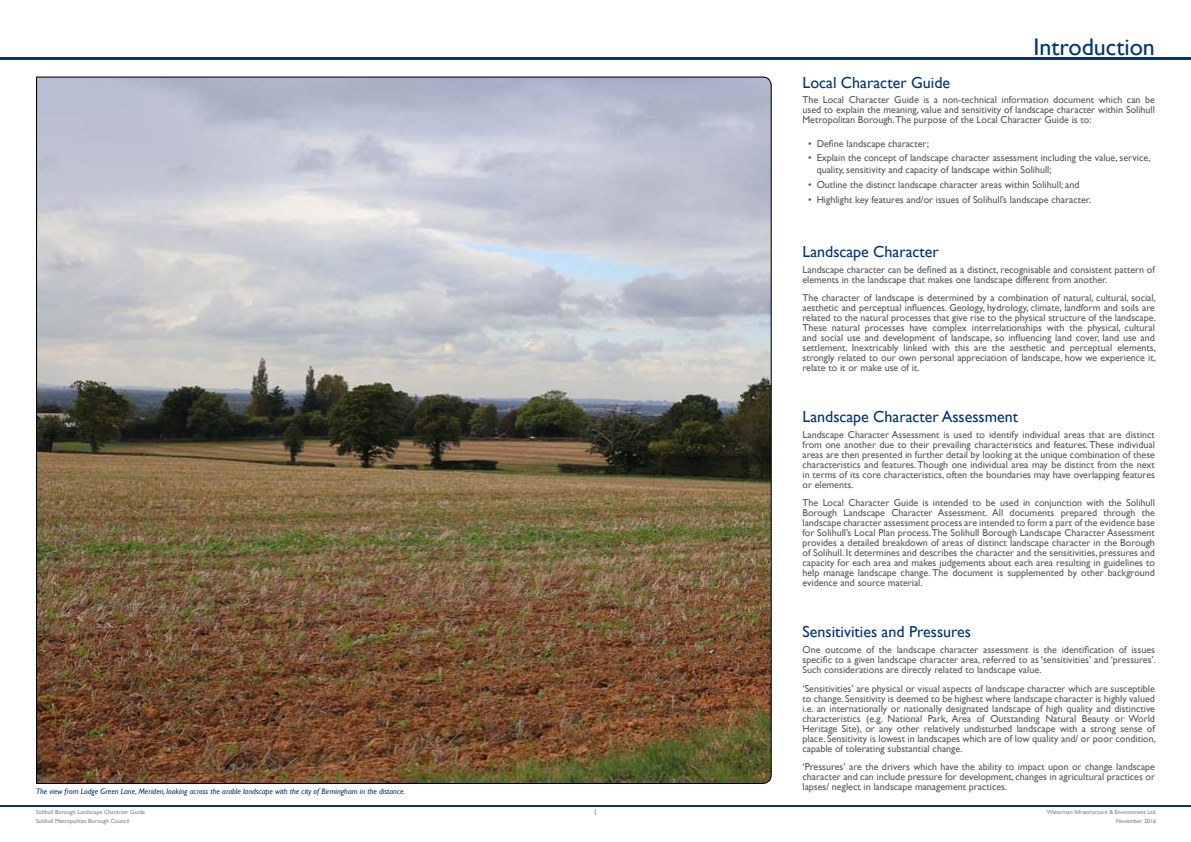
<style>
.page{position:relative;width:1191px;height:842px;background:#fff}
.page>*{position:absolute;margin:0;border:0;box-sizing:border-box;transform-origin:0 0}
.t1{font:24px "Gill Sans";color:#003671}
.t2{font:16px "Gill Sans";color:#003671}
.t3{font:10px/10px "Gill Sans";color:#575756;text-align:justify}
.t4{font:italic 8px "Gill Sans";color:#003671}
.t5{font:8px "Gill Sans";color:#7f7f7f}
.t6{font:6px/8.9px "Gill Sans";color:#7f7f7f}
</style>
<div class="page">
<hr style="left:0;top:806px;width:1191px;height:1px;background:#003671">
<hr style="left:0;top:58px;width:1191px;height:2px;background:#003671">
<img style="left:36px;top:77px;width:735px;height:707px">
<h1 class="t1" style="left:1033px;top:33px;width:123px">Introduction</h1>
<p class="t4" style="left:36px;top:786px;width:371px">The view from Lodge Green Lane, Meriden, looking across the arable landscape with the city of Birmingham in the distance.</p>
<h2 class="t2" style="left:802px;top:73px;width:149px">Local Character Guide</h2>
<p class="t3" style="left:802px;top:95px;width:354px">The Local Character Guide is a non-technical information document which can be used to explain the meaning, value and sensitivity of landscape character within Solihull Metropolitan Borough.The purpose of the Local Character Guide is to:</p>
<p class="t3" style="left:808px;top:138px;width:122px">• Define landscape character;</p>
<p class="t3" style="left:816px;top:152px;width:335px;line-height:12px;text-indent:-8px">• Explain the concept of landscape character assessment including the value, service, quality, sensitivity and capacity of landscape within Solihull;</p>
<p class="t3" style="left:808px;top:180px;width:273px">• Outline the distinct landscape character areas within Solihull; and</p>
<p class="t3" style="left:808px;top:195px;width:284px">• Highlight key features and/or issues of Solihull’s landscape character.</p>
<h2 class="t2" style="left:802px;top:242px;width:138px">Landscape Character</h2>
<p class="t3" style="left:802px;top:264px;width:354px">Landscape character can be defined as a distinct, recognisable and consistent pattern of elements in the landscape that makes one landscape different from another.</p>
<p class="t3" style="left:802px;top:293px;width:355px">The character of landscape is determined by a combination of natural, cultural, social, aesthetic and perceptual influences. Geology, hydrology, climate, landform and soils are related to the natural processes that give rise to the physical structure of the landscape.<br>These natural processes have complex interrelationships with the physical, cultural and social use and development of landscape, so influencing land cover, land use and settlement. Inextricably linked with this are the aesthetic and perceptual elements, strongly related to our own personal appreciation of landscape, how we experience it, relate to it or make use of it.</p>
<h2 class="t2" style="left:802px;top:407px;width:217px">Landscape Character Assessment</h2>
<p class="t3" style="left:802px;top:429px;width:354px">Landscape Character Assessment is used to identify individual areas that are distinct from one another due to their prevailing characteristics and features. These individual areas are then presented in further detail by looking at the unique combination of these characteristics and features. Though one individual area may be distinct from the next in terms of its core characteristics, often the boundaries may have overlapping features or elements.</p>
<p class="t3" style="left:802px;top:498px;width:354px">The Local Character Guide is intended to be used in conjunction with the Solihull Borough Landscape Character Assessment. All documents prepared through the landscape character assessment process are intended to form a part of the evidence base for Solihull’s Local Plan process. The Solihull Borough Landscape Character Assessment provides a detailed breakdown of areas of distinct landscape character in the Borough of Solihull. It determines and describes the character and the sensitivities, pressures and capacity for each area and makes judgements about each area resulting in guidelines to help manage landscape change. The document is supplemented by other background evidence and source material.</p>
<h2 class="t2" style="left:802px;top:623px;width:170px">Sensitivities and Pressures</h2>
<p class="t3" style="left:802px;top:645px;width:355px">One outcome of the landscape character assessment is the identification of issues specific to a given landscape character area, referred to as ‘sensitivities’ and ‘pressures’.<br>Such considerations are directly related to landscape value.</p>
<p class="t3" style="left:802px;top:683px;width:355px">‘Sensitivities’ are physical or visual aspects of landscape character which are susceptible to change. Sensitivity is deemed to be highest where landscape character is highly valued i.e. an internationally or nationally designated landscape of high quality and distinctive characteristics (e.g. National Park, Area of Outstanding Natural Beauty or World Heritage Site), or any other relatively undisturbed landscape with a strong sense of place. Sensitivity is lowest in landscapes which are of low quality and/ or poor condition, capable of tolerating substantial change.</p>
<p class="t3" style="left:802px;top:762px;width:354px">‘Pressures’ are the drivers which have the ability to impact upon or change landscape character and can include pressure for development, changes in agricultural practices or lapses/ neglect in landscape management practices.</p>
<p class="t6" style="left:36px;top:807px;width:110px">Solihull Borough Landscape Character Guide<br>Solihull Metropolitan Borough Council</p>
<p class="t6" style="left:1046px;top:807px;width:111px;text-align:right">Waterman Infrastructure &amp; Environment Ltd.<br>November 2016</p>
<p class="t5" style="left:593px;top:808px;width:5px">1</p>
</div>
